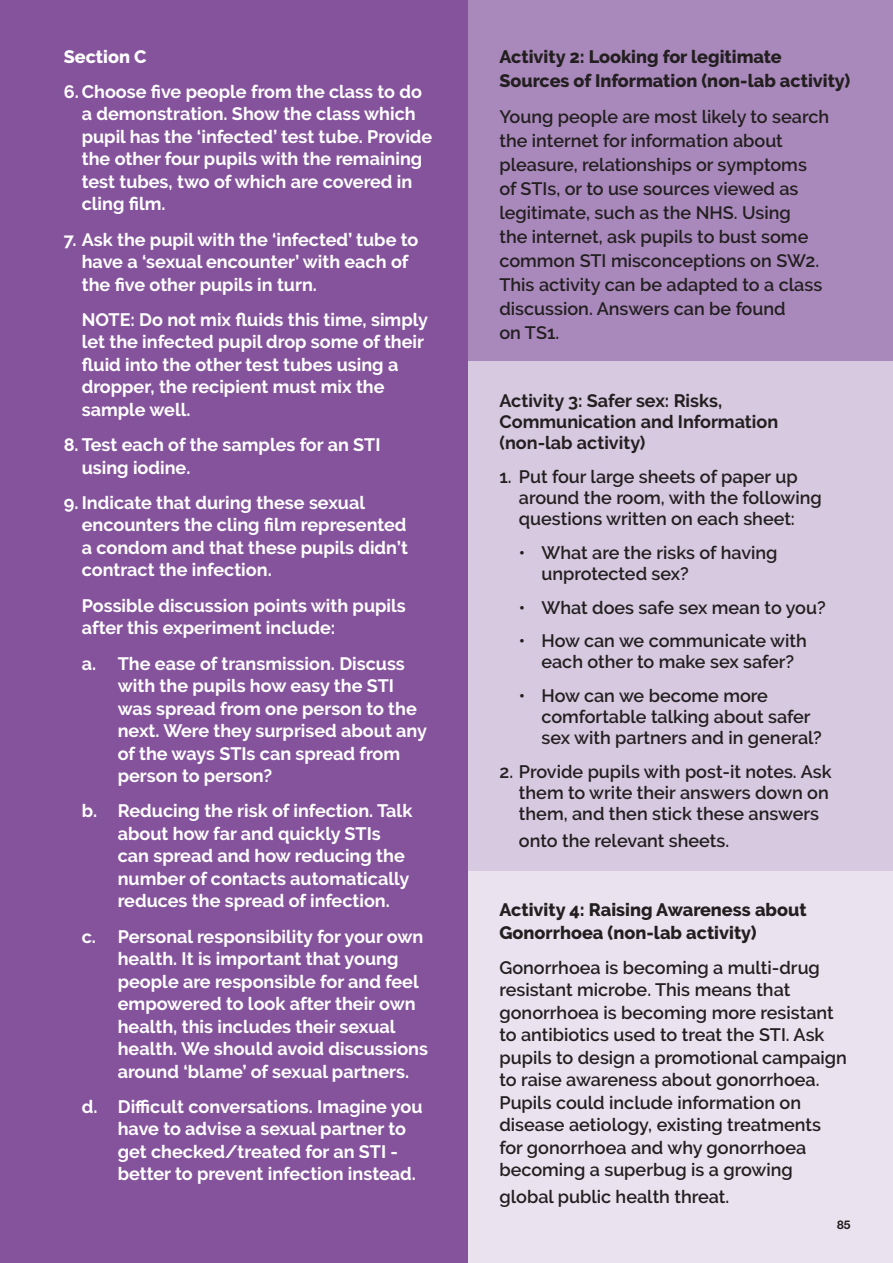
<style>
.page{position:relative;width:893px;height:1263px;background:#fff}
.page>*{position:absolute;margin:0;border:0;box-sizing:border-box;transform-origin:0 0}
._38__Activity_text_P{font:700 18px/22.5px "Raleway";color:#fff}
._40__Ext__text_P{font:600 18px/24px "Raleway";color:#231f20}
._40__Ext__text_P-2{font:800 18px/24px "Raleway";color:#231f20}
._40__Ext__text_P-3{font:700 18px/21px "Raleway";color:#231f20}
._38__Activity_text_P-2{font:800 18px "Raleway";color:#fff}
.t1{font:700 12px "Helvetica Neue LT Std";color:#231f20}
</style>
<div class="page">
<div style="left:457px;top:0;width:436px;height:361px;background:#a989bb"></div>
<div style="left:457px;top:361px;width:436px;height:511px;background:#d6c9e0"></div>
<div style="left:457px;top:872px;width:436px;height:391px;background:#eae3ef"></div>
<div style="left:0;top:0;width:468px;height:1263px;background:#85539c"></div>
<p class="_38__Activity_text_P-2" style="left:64px;top:46px;width:84px">Section C</p>
<p class="_38__Activity_text_P" style="left:82px;top:80px;width:352px;text-indent:-18px">6. Choose five people from the class to do a demonstration. Show the class which pupil has the ‘infected’ test tube. Provide the other four pupils with the remaining test tubes, two of which are covered in cling film.</p>
<p class="_38__Activity_text_P" style="left:82px;top:228px;width:338px;text-indent:-18px">7. Ask the pupil with the ‘infected’ tube to have a ‘sexual encounter’ with each of the five other pupils in turn.</p>
<p class="_38__Activity_text_P" style="left:82px;top:308px;width:348px">NOTE: Do not mix fluids this time, simply let the infected pupil drop some of their fluid into the other test tubes using a dropper, the recipient must mix the sample well.</p>
<p class="_38__Activity_text_P" style="left:82px;top:434px;width:300px;text-indent:-18px">8. Test each of the samples for an STI using iodine.</p>
<p class="_38__Activity_text_P" style="left:82px;top:491px;width:328px;text-indent:-18px">9. Indicate that during these sexual encounters the cling film represented a condom and that these pupils didn’t contract the infection.</p>
<p class="_38__Activity_text_P" style="left:82px;top:594px;width:326px">Possible discussion points with pupils after this experiment include:</p>
<p class="_38__Activity_text_P" style="left:118px;top:652px;width:311px;text-indent:-36px">a. The ease of transmission. Discuss with the pupils how easy the STI was spread from one person to the next. Were they surprised about any of the ways STIs can spread from person to person?</p>
<p class="_38__Activity_text_P" style="left:118px;top:800px;width:296px;text-indent:-36px">b. Reducing the risk of infection. Talk about how far and quickly STIs can spread and how reducing the number of contacts automatically reduces the spread of infection.</p>
<p class="_38__Activity_text_P" style="left:118px;top:925px;width:312px;text-indent:-36px">c. Personal responsibility for your own health. It is important that young people are responsible for and feel empowered to look after their own health, this includes their sexual health. We should avoid discussions around ‘blame’ of sexual partners.</p>
<p class="_38__Activity_text_P" style="left:118px;top:1095px;width:306px;text-indent:-36px">d. Difficult conversations. Imagine you have to advise a sexual partner to get checked/treated for an STI - better to prevent infection instead.</p>
<p class="_40__Ext__text_P-2" style="left:499px;top:44px;width:352px">Activity 2: Looking for legitimate<br>Sources of Information (non-lab activity)</p>
<p class="_40__Ext__text_P" style="left:499px;top:105px;width:331px">Young people are most likely to search the internet for information about pleasure, relationships or symptoms<br>of STIs, or to use sources viewed as legitimate, such as the NHS. Using<br>the internet, ask pupils to bust some common STI misconceptions on SW2.<br>This activity can be adapted to a class discussion. Answers can be found<br>on TS1.</p>
<p class="_40__Ext__text_P-3" style="left:499px;top:390px;width:280px">Activity 3: Safer sex: Risks,<br>Communication and Information (non-lab activity)</p>
<p class="_40__Ext__text_P" style="left:519px;top:466px;width:305px;line-height:21px;text-indent:-19px">1. Put four large sheets of paper up around the room, with the following questions written on each sheet:</p>
<p class="_40__Ext__text_P" style="left:541px;top:542px;width:238px;line-height:21px;text-indent:-23px">• What are the risks of having unprotected sex?</p>
<p class="_40__Ext__text_P" style="left:519px;top:595px;width:308px">• What does safe sex mean to you?</p>
<p class="_40__Ext__text_P" style="left:519px;top:630px;width:289px;line-height:21px;text-align:center">• How can we communicate with each other to make sex safer?</p>
<p class="_40__Ext__text_P" style="left:541px;top:685px;width:282px;line-height:21px;text-indent:-23px">• How can we become more comfortable talking about safer sex with partners and in general?</p>
<p class="_40__Ext__text_P" style="left:519px;top:761px;width:314px;line-height:21px;text-indent:-19px">2. Provide pupils with post-it notes. Ask them to write their answers down on them, and then stick these answers</p>
<p class="_40__Ext__text_P" style="left:519px;top:828px;width:212px">onto the relevant sheets.</p>
<p class="_40__Ext__text_P-2" style="left:499px;top:899px;width:309px;line-height:22.5px">Activity 4: Raising Awareness about<br>Gonorrhoea (non-lab activity)</p>
<p class="_40__Ext__text_P" style="left:499px;top:956px;width:349px;line-height:22.5px">Gonorrhoea is becoming a multi-drug resistant microbe. This means that gonorrhoea is becoming more resistant to antibiotics used to treat the STI. Ask pupils to design a promotional campaign to raise awareness about gonorrhoea.<br>Pupils could include information on disease aetiology, existing treatments for gonorrhoea and why gonorrhoea becoming a superbug is a growing</p>
<p class="_40__Ext__text_P" style="left:499px;top:1185px;width:231px">global public health threat.</p>
<p class="t1" style="left:837px;top:1217px;width:15px">85</p>
</div>
